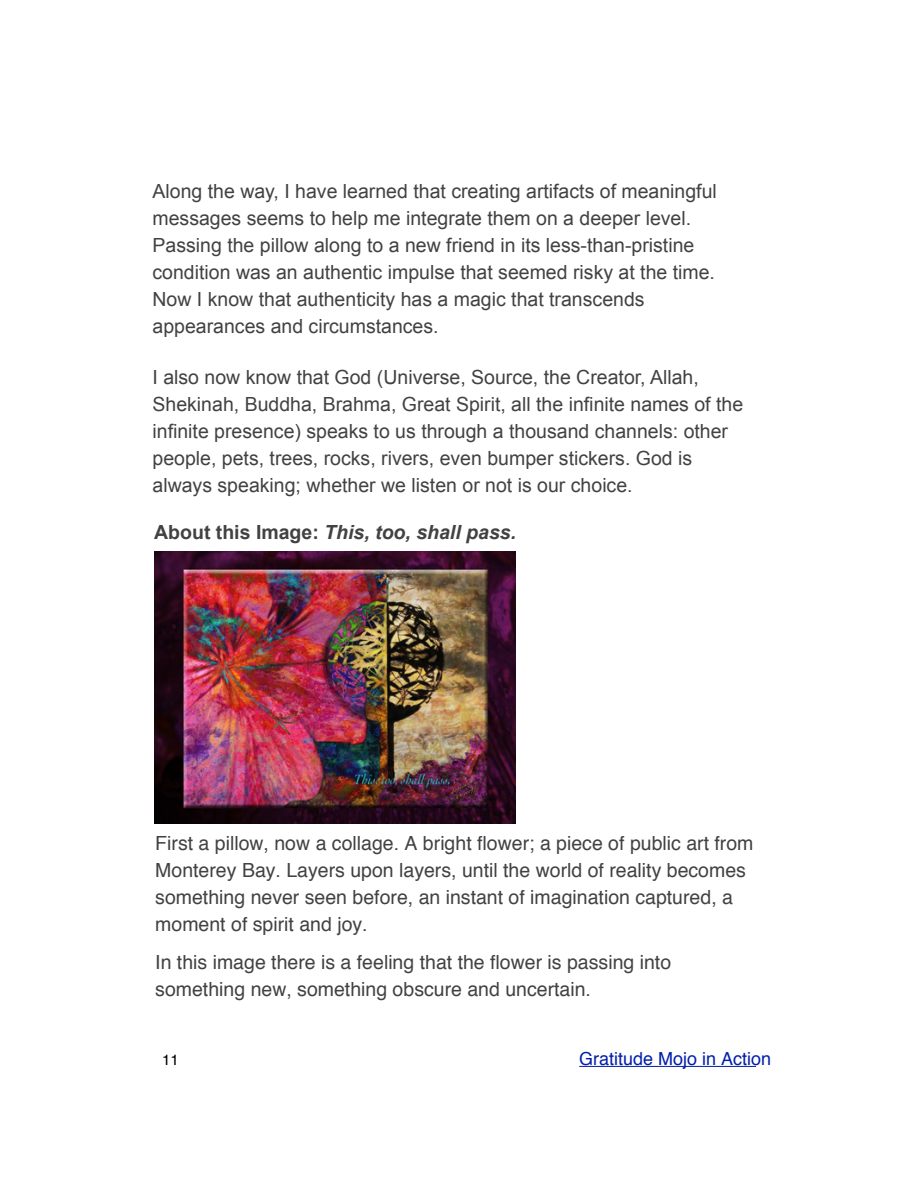
<style>
.page{position:relative;width:918px;height:1188px;background:#fff}
.page>*{position:absolute;margin:0;border:0;box-sizing:border-box;transform-origin:0 0}
.t1{font:19.5px/27px "Arial";color:#424242}
.t2{font:19.5px/27px "Helvetica";color:#424242}
.t3{font:italic 700 19.5px "Arial";color:#424242}
.t4{font:18px "Helvetica";color:#021eaa}
.t5{font:15px "Helvetica";color:#000}
.s1{font-style:normal}
</style>
<div class="page">
<hr style="left:579px;top:1066px;width:177px;height:1px;background:#021eaa">
<img style="left:155px;top:552px;width:361px;height:271px">
<p class="t1" style="left:153px;top:179px;width:566px">Along the way, I have learned that creating artifacts of meaningful messages seems to help me integrate them on a deeper level.<br>Passing the pillow along to a new friend in its less-than-pristine condition was an authentic impulse that seemed risky at the time.<br>Now I know that authenticity has a magic that transcends appearances and circumstances.</p>
<p class="t1" style="left:153px;top:365px;width:592px">I also now know that God (Universe, Source, the Creator, Allah, Shekinah, Buddha, Brahma, Great Spirit, all the infinite names of the infinite presence) speaks to us through a thousand channels: other people, pets, trees, rocks, rivers, even bumper stickers. God is always speaking; whether we listen or not is our choice.</p>
<p class="t3" style="left:154px;top:525px;width:363px"><span class="s1">About this Image:</span> This, too, shall pass.</p>
<p class="t2" style="left:155px;top:831px;width:600px">First a pillow, now a collage. A bright flower; a piece of public art from Monterey Bay. Layers upon layers, until the world of reality becomes something never seen before, an instant of imagination captured, a moment of spirit and joy.</p>
<p class="t2" style="left:155px;top:950px;width:517px">In this image there is a feeling that the flower is passing into something new, something obscure and uncertain.</p>
<p class="t5" style="left:162px;top:1054px;width:18px">11</p>
<p class="t4" style="left:579px;top:1052px;width:193px">Gratitude Mojo in Action</p>
</div>
